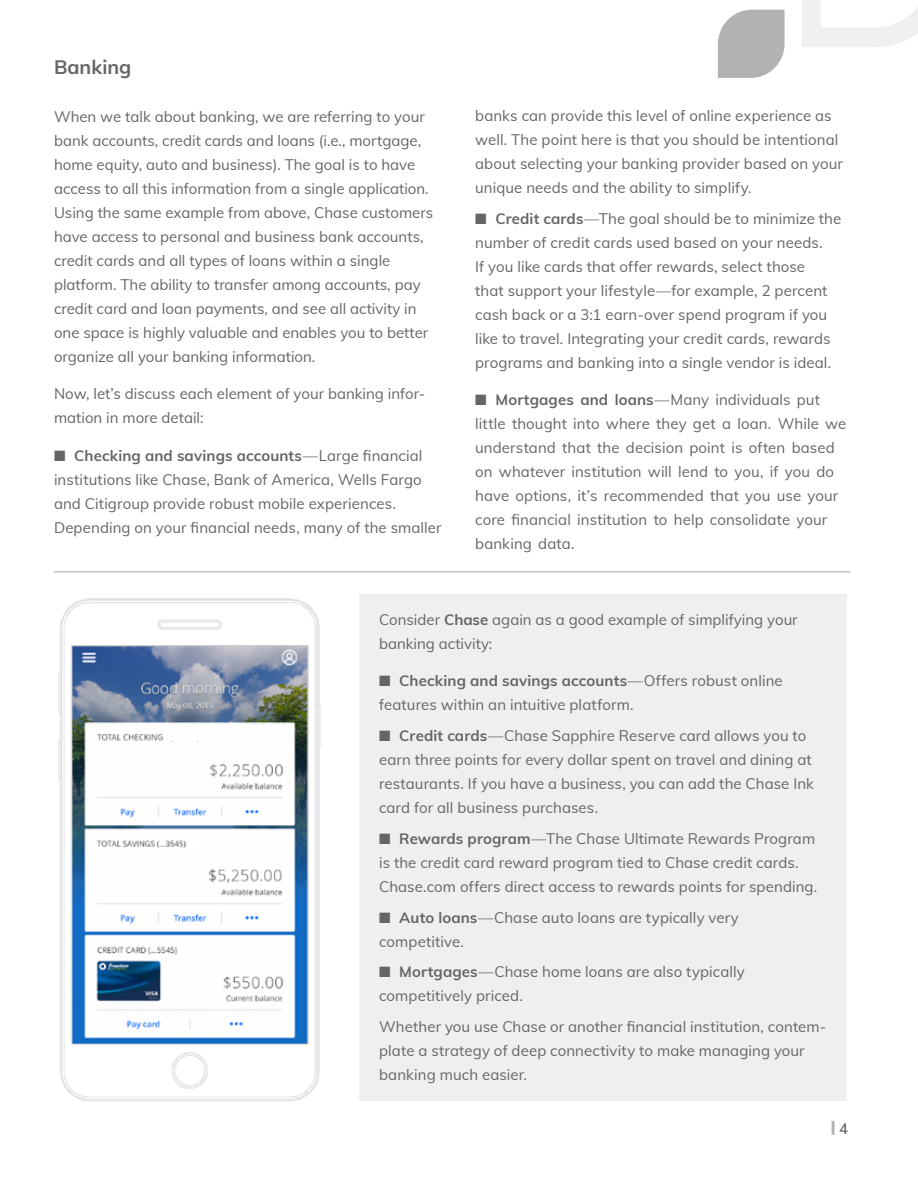
<style>
.page{position:relative;width:918px;height:1188px;background:#fff}
.page>*{position:absolute;margin:0;border:0;box-sizing:border-box;transform-origin:0 0}
.t1{font:700 19.5px "Muli";color:#656565}
.t2{font:15px/24px "Muli";letter-spacing:.005em;color:#656565}
.t3{font:600 15px "Muli";color:#656565}
.s1{font-weight:700}
</style>
<div class="page">
<hr style="left:832px;top:1121px;width:3px;height:14px;background:#656565">
<div style="left:359px;top:594px;width:488px;height:506px;background:#efefef"></div>
<svg style="left:802px;top:0;width:116px;height:47px"></svg>
<svg style="left:718px;top:10px;width:67px;height:68px;background:#bababa"></svg>
<img style="left:58px;top:598px;width:263px;height:504px">
<hr style="left:54px;top:571px;width:796px;height:1px;background:#4e4d4d">
<h1 class="t1" style="left:54px;top:52px;width:79px">Banking</h1>
<p class="t2" style="left:54px;top:104px;width:381px">When we talk about banking, we are referring to your bank accounts, credit cards and loans (i.e., mortgage, home equity, auto and business). The goal is to have access to all this information from a single application.<br>Using the same example from above, Chase customers have access to personal and business bank accounts, credit cards and all types of loans within a single platform. The ability to transfer among accounts, pay credit card and loan payments, and see all activity in one space is highly valuable and enables you to better organize all your banking information.</p>
<p class="t2" style="left:54px;top:381px;width:373px">Now, let’s discuss each element of your banking infor&shy;mation in more detail:</p>
<p class="t2" style="left:54px;top:443px;width:389px">■ <span class="s1">Checking and savings accounts</span>—Large financial institutions like Chase, Bank of America, Wells Fargo and Citigroup provide robust mobile experiences.<br>Depending on your financial needs, many of the smaller</p>
<p class="t2" style="left:475px;top:103px;width:369px">banks can provide this level of online experience as well. The point here is that you should be intentional about selecting your banking provider based on your unique needs and the ability to simplify.</p>
<p class="t2" style="left:475px;top:206px;width:368px">■ <span class="s1">Credit cards</span>—The goal should be to minimize the number of credit cards used based on your needs.<br>If you like cards that offer rewards, select those<br>that support your lifestyle—for example, 2 percent cash back or a 3:1 earn-over spend program if you like to travel. Integrating your credit cards, rewards programs and banking into a single vendor is ideal.</p>
<p class="t2" style="left:475px;top:387px;width:373px">■ <span class="s1">Mortgages and loans</span>—Many individuals put little thought into where they get a loan. While we understand that the decision point is often based on whatever institution will lend to you, if you do have options, it’s recommended that you use your core financial institution to help consolidate your banking data.</p>
<p class="t2" style="left:379px;top:607px;width:420px">Consider <span class="s1">Chase</span> again as a good example of simplifying your banking activity:</p>
<p class="t2" style="left:379px;top:668px;width:405px">■ <span class="s1">Checking and savings accounts</span>—Offers robust online features within an intuitive platform.</p>
<p class="t2" style="left:379px;top:723px;width:436px">■ <span class="s1">Credit cards</span>—Chase Sapphire Reserve card allows you to earn three points for every dollar spent on travel and dining at restaurants. If you have a business, you can add the Chase Ink card for all business purchases.</p>
<p class="t2" style="left:379px;top:826px;width:440px">■ <span class="s1">Rewards program</span>—The Chase Ultimate Rewards Program is the credit card reward program tied to Chase credit cards.<br>Chase.com offers direct access to rewards points for spending.</p>
<p class="t2" style="left:379px;top:905px;width:361px">■ <span class="s1">Auto loans</span>—Chase auto loans are typically very competitive.</p>
<p class="t2" style="left:379px;top:959px;width:367px">■ <span class="s1">Mortgages</span>—Chase home loans are also typically competitively priced.</p>
<p class="t2" style="left:379px;top:1014px;width:449px">Whether you use Chase or another financial institution, contem&shy;plate a strategy of deep connectivity to make managing your banking much easier.</p>
<p class="t3" style="left:839px;top:1118px;width:10px">4</p>
</div>
